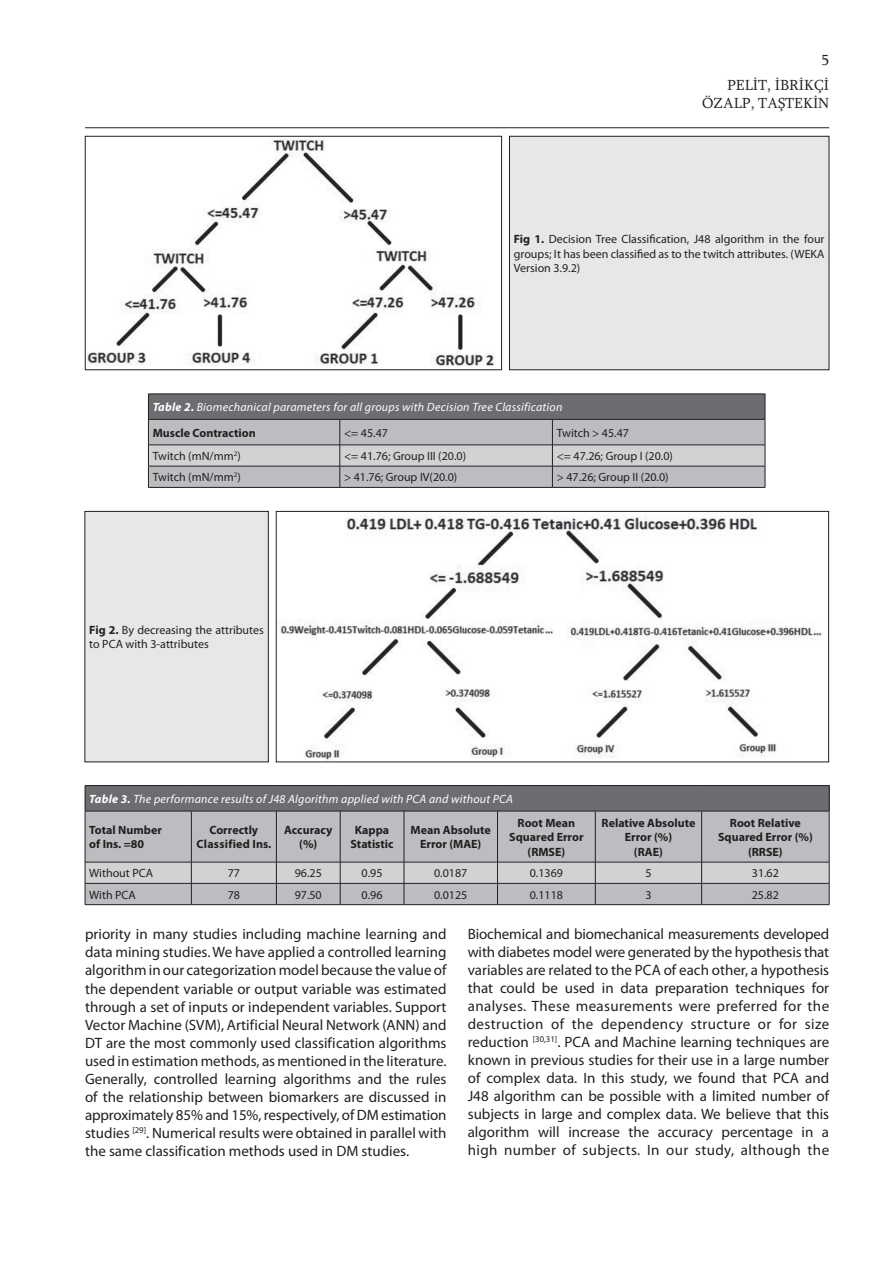
<style>
.page{position:relative;width:893px;height:1263px;background:#fff}
.page>*{position:absolute;margin:0;border:0;box-sizing:border-box;transform-origin:0 0}
.t1{font:15px/18.1px "Myriad Pro";color:#231f20;text-align:justify}
.t2{font:15px/18px "Sylfaen";color:#231f20;text-align:right}
.t3{font:12px/14.4px "Myriad Pro";color:#231f20;text-align:justify}
.t4{font:700 12px/14.4px "Myriad Pro";color:#231f20;text-align:center}
.t5{font:italic 12px/25.5px "Myriad Pro";letter-spacing:.02em;color:#fff}
.s1{font-weight:700}
.s2{font-weight:700;font-style:normal;color:#231f20}
</style>
<div class="page">
<hr style="left:85px;top:127px;width:744px;height:1px;background:#231f20">
<img style="left:87px;top:138px;width:408px;height:228px">
<div style="left:85px;top:136px;width:417px;height:234px;border:1px solid #231f20"></div>
<div style="left:509px;top:136px;width:320px;height:234px;background:#e6e7e9"></div>
<div style="left:509px;top:136px;width:320px;height:234px;border:1px solid #231f20"></div>
<svg style="left:148px;top:394px;width:618px;height:93px;background:#a4a5a8"></svg>
<hr style="left:148px;top:487px;width:192px;height:1px;background:#231f20">
<hr style="left:340px;top:487px;width:212px;height:1px;background:#231f20">
<hr style="left:552px;top:487px;width:213px;height:1px;background:#231f20">
<img style="left:280px;top:515px;width:543px;height:245px">
<div style="left:276px;top:511px;width:553px;height:251px;border:1px solid #231f20"></div>
<div style="left:85px;top:511px;width:183px;height:251px;background:#e6e7e9"></div>
<div style="left:85px;top:511px;width:184px;height:251px;border:1px solid #231f20"></div>
<div style="left:85px;top:785px;width:744px;height:26px;background:#6c6d70"></div>
<div style="left:86px;top:812px;width:743px;height:50px;background:#bcbdc0"></div>
<hr style="left:85px;top:785px;width:106px;height:1px;background:#231f20">
<svg style="left:85px;top:786px;width:1px;height:25px"></svg>
<hr style="left:191px;top:785px;width:85px;height:1px;background:#231f20">
<hr style="left:276px;top:785px;width:64px;height:1px;background:#231f20">
<hr style="left:340px;top:785px;width:64px;height:1px;background:#231f20">
<hr style="left:404px;top:785px;width:93px;height:1px;background:#231f20">
<hr style="left:497px;top:785px;width:98px;height:1px;background:#231f20">
<hr style="left:595px;top:785px;width:107px;height:1px;background:#231f20">
<hr style="left:702px;top:785px;width:127px;height:1px;background:#231f20">
<svg style="left:829px;top:786px;width:1px;height:25px"></svg>
<hr style="left:85px;top:811px;width:106px;height:1px;background:#231f20">
<hr style="left:85px;top:811px;width:1px;height:51px;background:#231f20">
<hr style="left:191px;top:811px;width:85px;height:1px;background:#231f20">
<hr style="left:191px;top:811px;width:1px;height:51px;background:#231f20">
<hr style="left:276px;top:811px;width:64px;height:1px;background:#231f20">
<hr style="left:276px;top:811px;width:1px;height:51px;background:#231f20">
<hr style="left:340px;top:811px;width:64px;height:1px;background:#231f20">
<hr style="left:340px;top:811px;width:1px;height:51px;background:#231f20">
<hr style="left:404px;top:811px;width:93px;height:1px;background:#231f20">
<hr style="left:404px;top:811px;width:1px;height:51px;background:#231f20">
<hr style="left:497px;top:811px;width:98px;height:1px;background:#231f20">
<hr style="left:497px;top:811px;width:1px;height:51px;background:#231f20">
<hr style="left:595px;top:811px;width:107px;height:1px;background:#231f20">
<hr style="left:595px;top:811px;width:1px;height:51px;background:#231f20">
<hr style="left:702px;top:811px;width:127px;height:1px;background:#231f20">
<hr style="left:701px;top:811px;width:1px;height:51px;background:#231f20">
<hr style="left:829px;top:811px;width:1px;height:51px;background:#231f20">
<svg style="left:85px;top:862px;width:745px;height:42px;background:#bebfc1"></svg>
<hr style="left:85px;top:904px;width:106px;height:1px;background:#231f20">
<hr style="left:191px;top:904px;width:85px;height:1px;background:#231f20">
<hr style="left:276px;top:904px;width:64px;height:1px;background:#231f20">
<hr style="left:340px;top:904px;width:64px;height:1px;background:#231f20">
<hr style="left:404px;top:904px;width:93px;height:1px;background:#231f20">
<hr style="left:497px;top:904px;width:98px;height:1px;background:#231f20">
<hr style="left:595px;top:904px;width:107px;height:1px;background:#231f20">
<hr style="left:702px;top:904px;width:127px;height:1px;background:#231f20">
<p class="t2" style="left:822px;top:51px;width:9px">5</p>
<p class="t2" style="left:702px;top:76px;width:128px">PELİT, İBRİKÇİ<br>ÖZALP, TAŞTEKİN</p>
<p class="t3" style="left:514px;top:232px;width:312px"><span class="s1">Fig 1.</span> Decision Tree Classification, J48 algorithm in the four groups; It has been classified as to the twitch attributes. (WEKA Version 3.9.2)</p>
<p class="t5" style="left:153px;top:394px;width:411px"><span class="s1">Table 2.</span> Biomechanical parameters for all groups with Decision Tree Classification<br><span class="s2">Muscle Contraction</span></p>
<p class="t3" style="left:344px;top:425px;width:45px">&lt;= 45.47</p>
<p class="t3" style="left:557px;top:425px;width:74px">Twitch &gt; 45.47</p>
<p class="t3" style="left:153px;top:449px;width:90px">Twitch (mN/mm<sup>2</sup>)</p>
<p class="t3" style="left:344px;top:449px;width:124px">&lt;= 41.76; Group III (20.0)</p>
<p class="t3" style="left:557px;top:449px;width:118px">&lt;= 47.26; Group I (20.0)</p>
<p class="t3" style="left:153px;top:470px;width:90px">Twitch (mN/mm<sup>2</sup>)</p>
<p class="t3" style="left:344px;top:470px;width:115px">&gt; 41.76; Group IV(20.0)</p>
<p class="t3" style="left:557px;top:470px;width:114px">&gt; 47.26; Group II (20.0)</p>
<p class="t3" style="left:89px;top:622px;width:176px"><span class="s1">Fig 2.</span> By decreasing the attributes to PCA with 3-attributes</p>
<p class="t5" style="left:89px;top:786px;width:425px"><span class="s1">Table 3.</span> The performance results of J48 Algorithm applied with PCA and without PCA</p>
<p class="t4" style="left:89px;top:823px;width:74px;text-align:left">Total Number of Ins. =80</p>
<p class="t4" style="left:196px;top:823px;width:76px">Correctly<br>Classified Ins.</p>
<p class="t4" style="left:284px;top:823px;width:50px">Accuracy (%)</p>
<p class="t4" style="left:351px;top:823px;width:45px">Kappa<br>Statistic</p>
<p class="t4" style="left:411px;top:823px;width:82px">Mean Absolute<br>Error (MAE)</p>
<p class="t4" style="left:509px;top:816px;width:76px">Root Mean<br>Squared Error (RMSE)</p>
<p class="t4" style="left:602px;top:816px;width:95px">Relative Absolute<br>Error (%)<br>(RAE)</p>
<p class="t4" style="left:718px;top:816px;width:96px">Root Relative<br>Squared Error (%) (RRSE)</p>
<p class="t3" style="left:89px;top:866px;width:65px">Without PCA</p>
<p class="t3" style="left:228px;top:866px;width:14px">77</p>
<p class="t3" style="left:295px;top:866px;width:29px">96.25</p>
<p class="t3" style="left:362px;top:866px;width:22px">0.95</p>
<p class="t3" style="left:434px;top:866px;width:35px">0.0187</p>
<p class="t3" style="left:530px;top:866px;width:35px">0.1369</p>
<p class="t3" style="left:645px;top:866px;width:8px">5</p>
<p class="t3" style="left:752px;top:866px;width:29px">31.62</p>
<p class="t3" style="left:89px;top:887px;width:48px">With PCA</p>
<p class="t3" style="left:228px;top:887px;width:14px">78</p>
<p class="t3" style="left:295px;top:887px;width:29px">97.50</p>
<p class="t3" style="left:362px;top:887px;width:22px">0.96</p>
<p class="t3" style="left:434px;top:887px;width:35px">0.0125</p>
<p class="t3" style="left:530px;top:887px;width:35px">0.1118</p>
<p class="t3" style="left:645px;top:887px;width:8px">3</p>
<p class="t3" style="left:752px;top:887px;width:29px">25.82</p>
<p class="t1" style="left:85px;top:925px;width:363px">priority in many studies including machine learning and data mining studies. We have applied a controlled learning algorithm in our categorization model because the value of the dependent variable or output variable was estimated through a set of inputs or independent variables. Support Vector Machine (SVM), Artificial Neural Network (ANN) and DT are the most commonly used classification algorithms used in estimation methods, as mentioned in the literature.<br>Generally, controlled learning algorithms and the rules of the relationship between biomarkers are discussed in approximately 85% and 15%, respectively, of DM estimation studies <sup>[29]</sup>. Numerical results were obtained in parallel with the same classification methods used in DM studies.</p>
<p class="t1" style="left:468px;top:925px;width:363px">Biochemical and biomechanical measurements developed with diabetes model were generated by the hypothesis that variables are related to the PCA of each other, a hypothesis that could be used in data preparation techniques for analyses. These measurements were preferred for the destruction of the dependency structure or for size reduction <sup>[30,31]</sup>. PCA and Machine learning techniques are known in previous studies for their use in a large number of complex data. In this study, we found that PCA and J48 algorithm can be possible with a limited number of subjects in large and complex data. We believe that this algorithm will increase the accuracy percentage in a high number of subjects. In our study, although the</p>
</div>
